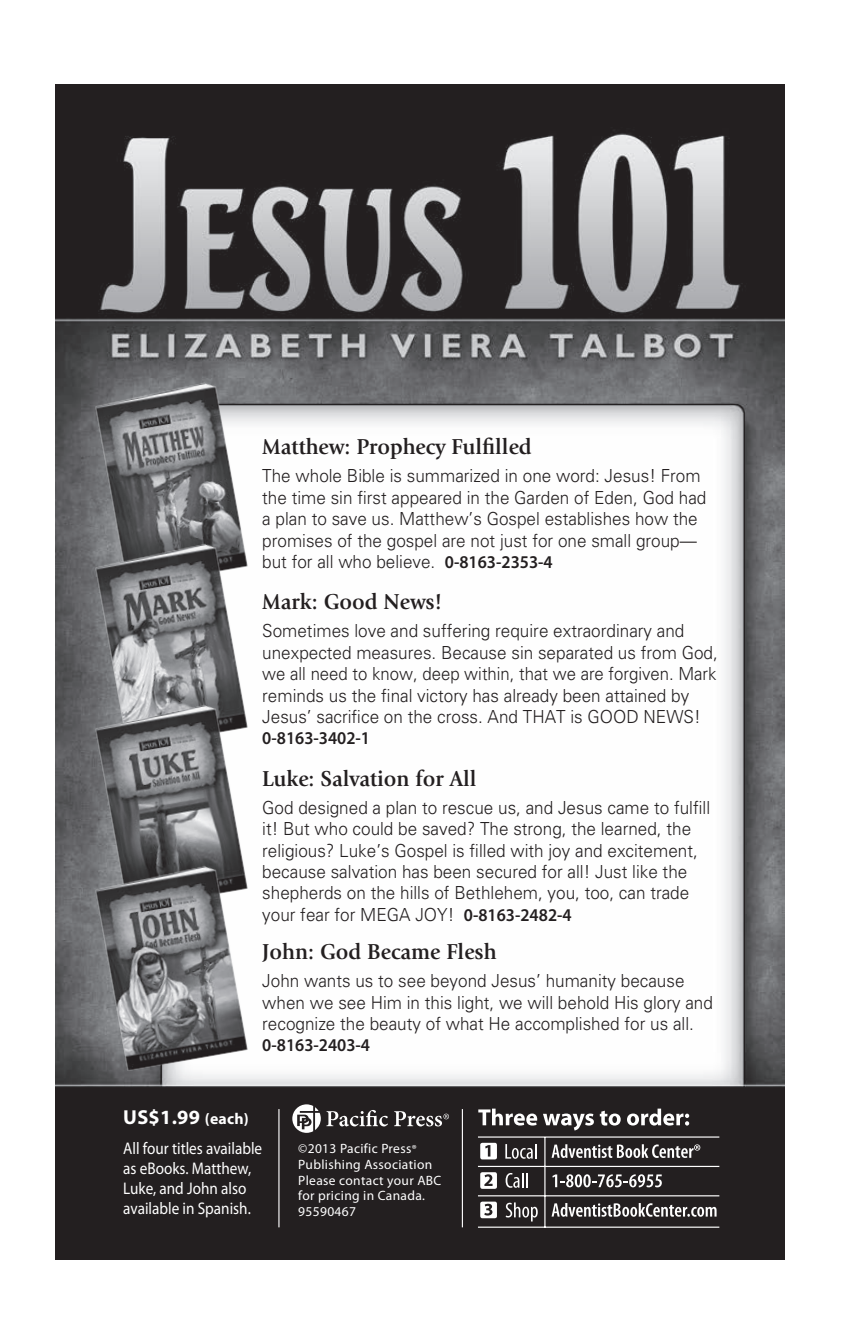
<style>
.page{position:relative;width:841px;height:1337px;background:#fff}
.page>*{position:absolute;margin:0;border:0;box-sizing:border-box;transform-origin:0 0}
.t1{font:700 22.5px "Giovanni";color:#231f20;scale:.95 1}
.t2{font:700 20.25px "Myriad Pro";color:#fff}
.t3{font:300 18px/21.4px "Univers";color:#231f20;scale:.95 1}
.t4{font:16.88px/20.2px "Myriad Pro";color:#fff;scale:.9 1}
.t5{font:13.5px/15.8px "Myriad Pro";letter-spacing:.025em;color:#fff}
.s1{font-family:"Myriad Pro";font-weight:600}
.s2{font-size:15.75px}
.s3{font-size:11.7px}
</style>
<div class="page">
<img style="left:55px;top:84px;width:729px;height:1175px">
<svg style="left:551px;top:1144px;width:149px;height:14px"></svg>
<svg style="left:552px;top:1174px;width:109px;height:13px"></svg>
<svg style="left:551px;top:1203px;width:165px;height:13px"></svg>
<svg style="left:480px;top:1142px;width:17px;height:17px"></svg>
<svg style="left:480px;top:1172px;width:17px;height:16px"></svg>
<svg style="left:480px;top:1201px;width:17px;height:17px"></svg>
<svg style="left:478px;top:1108px;width:59px;height:17px"></svg>
<svg style="left:543px;top:1113px;width:50px;height:17px"></svg>
<svg style="left:599px;top:1110px;width:21px;height:15px"></svg>
<svg style="left:627px;top:1108px;width:62px;height:17px"></svg>
<svg style="left:505px;top:1143px;width:31px;height:15px"></svg>
<svg style="left:505px;top:1172px;width:22px;height:15px"></svg>
<svg style="left:505px;top:1202px;width:32px;height:19px"></svg>
<hr style="left:478px;top:1136px;width:241px;height:1px;background:#fff">
<hr style="left:478px;top:1195px;width:241px;height:1px;background:#fff">
<hr style="left:478px;top:1165px;width:241px;height:2px;background:#fff">
<hr style="left:478px;top:1226px;width:241px;height:1px;background:#fff">
<hr style="left:544px;top:1137px;width:1px;height:90px;background:#fff">
<svg style="left:394px;top:1111px;width:55px;height:15px"></svg>
<svg style="left:292px;top:1104px;width:96px;height:28px"></svg>
<img style="left:55px;top:364px;width:214px;height:161px">
<img style="left:55px;top:525px;width:214px;height:161px">
<img style="left:55px;top:686px;width:214px;height:161px">
<img style="left:55px;top:847px;width:214px;height:266px">
<hr style="left:461px;top:1109px;width:2px;height:118px;background:#fff">
<hr style="left:278px;top:1109px;width:1px;height:118px;background:#fff">
<p class="t1" style="left:262px;top:434px;width:285px">Matthew: Prophecy Fulfilled</p>
<p class="t3" style="left:262px;top:465px;width:469px">The whole Bible is summarized in one word: Jesus! From the time sin first appeared in the Garden of Eden, God had a plan to save us. Matthew’s Gospel establishes how the promises of the gospel are not just for one small group— but for all who believe. <span class="s1">0-8163-2353-4</span></p>
<p class="t1" style="left:262px;top:589px;width:191px">Mark: Good News!</p>
<p class="t3" style="left:262px;top:620px;width:481px">Sometimes love and suffering require extraordinary and unexpected measures. Because sin separated us from God, we all need to know, deep within, that we are forgiven. Mark reminds us the final victory has already been attained by Jesus’ sacrifice on the cross. And THAT is GOOD NEWS!<br><span class="s1">0-8163-3402-1</span></p>
<p class="t1" style="left:262px;top:765px;width:227px">Luke: Salvation for All</p>
<p class="t3" style="left:262px;top:796px;width:473px">God designed a plan to rescue us, and Jesus came to fulfill it! But who could be saved? The strong, the learned, the religious? Luke’s Gospel is filled with joy and excitement, because salvation has been secured for all! Just like the shepherds on the hills of Bethlehem, you, too, can trade your fear for MEGA JOY! <span class="s1">0-8163-2482-4</span></p>
<p class="t1" style="left:262px;top:938px;width:248px">John: God Became Flesh</p>
<p class="t3" style="left:262px;top:969px;width:476px">John wants us to see beyond Jesus’ humanity because when we see Him in this light, we will behold His glory and recognize the beauty of what He accomplished for us all.<br><span class="s1">0-8163-2403-4</span></p>
<p class="t2" style="left:123px;top:1104px;width:127px">US$1.99 <span class="s2">(each)</span></p>
<p class="t4" style="left:123px;top:1137px;width:156px">All four titles available as eBooks. Matthew,<br>Luke, and John also available in Spanish.</p>
<p class="t5" style="left:298px;top:1140px;width:145px">©2013 Pacific Press<span class="s3">®<br></span>Publishing Association<br>Please contact your ABC for pricing in Canada.<br>95590467</p>
</div>
